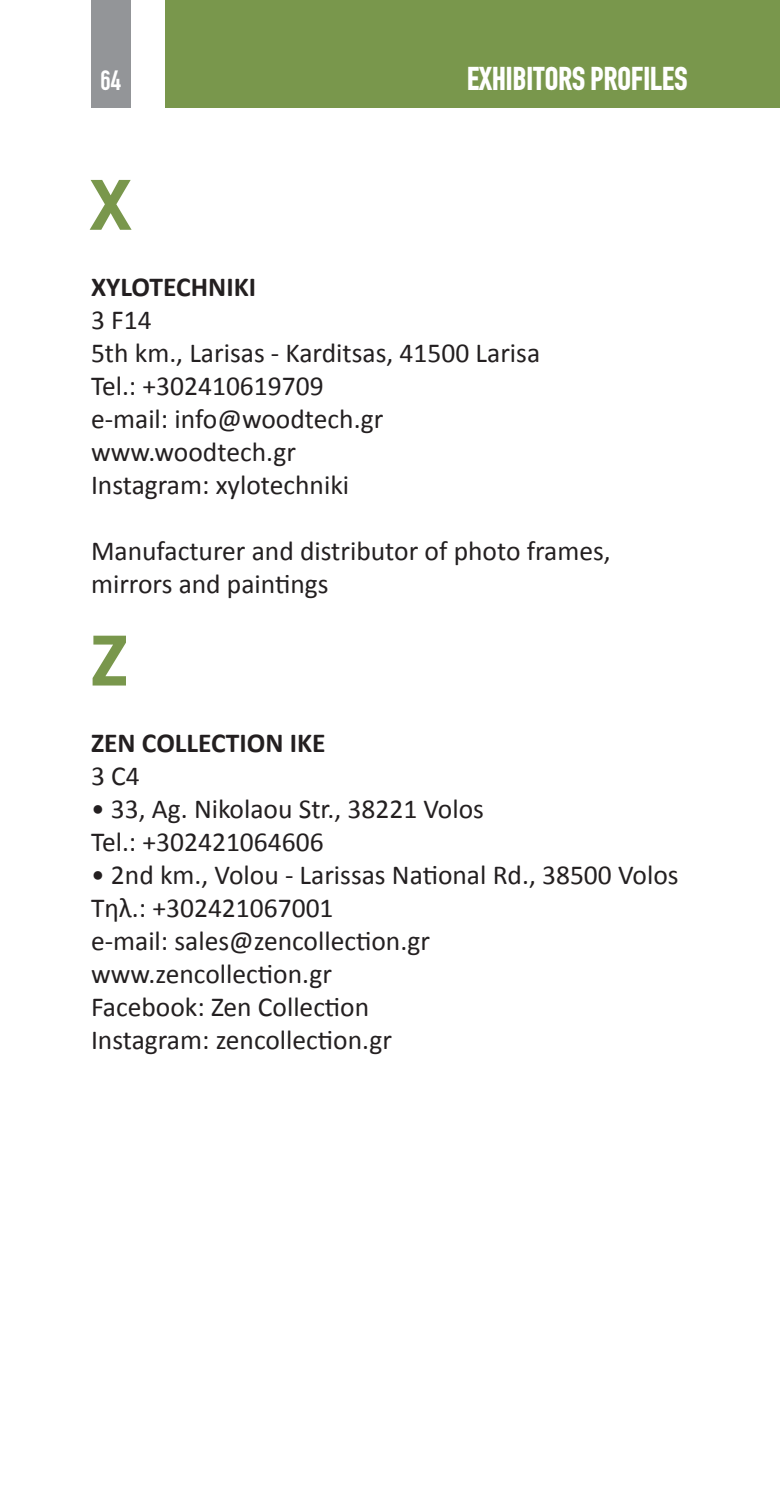
<style>
.page{position:relative;width:780px;height:1489px;background:#fff}
.page>*{position:absolute;margin:0;border:0;box-sizing:border-box;transform-origin:0 0}
.PROTOGRAMMA{font:700 70px "CF Din";color:#79974c}
.t1{font:700 32.5px "CF Din Condensed";color:#fff}
.TEXT{font:27.5px "Calibri";color:#231f20}
.EPONYMIA{font:700 27.5px "Calibri";color:#231f20}
.t2{font:27.5px "CF Din Condensed";color:#fff}
</style>
<div class="page">
<div style="left:91px;top:0;width:40px;height:108px;background:#939598"></div>
<div style="left:165px;top:0;width:615px;height:108px;background:#79974c"></div>
<p class="t2" style="left:100px;top:66px;width:22px">64</p>
<p class="t1" style="left:467px;top:61px;width:222px">EXHIBITORS PROFILES</p>
<p class="PROTOGRAMMA" style="left:91px;top:167px;width:41px">X</p>
<p class="EPONYMIA" style="left:91px;top:269px;width:166px">XYLOTECHNIKI</p>
<p class="TEXT" style="left:91px;top:302px;width:62px">3 F14</p>
<p class="TEXT" style="left:91px;top:335px;width:450px">5th km., Larisas - Karditsas, 41500 Larisa</p>
<p class="TEXT" style="left:91px;top:368px;width:234px">Tel.: +302410619709</p>
<p class="TEXT" style="left:91px;top:401px;width:294px">e-mail: info@woodtech.gr</p>
<p class="TEXT" style="left:91px;top:434px;width:206px">www.woodtech.gr</p>
<p class="TEXT" style="left:91px;top:467px;width:259px">Instagram: xylotechniki</p>
<p class="TEXT" style="left:91px;top:533px;width:521px">Manufacturer and distributor of photo frames,</p>
<p class="TEXT" style="left:91px;top:566px;width:239px">mirrors and paintings</p>
<p class="PROTOGRAMMA" style="left:91px;top:623px;width:38px">Z</p>
<p class="EPONYMIA" style="left:91px;top:725px;width:236px">ZEN COLLECTION IKE</p>
<p class="TEXT" style="left:91px;top:758px;width:50px">3 C4</p>
<p class="TEXT" style="left:91px;top:791px;width:394px">• 33, Ag. Nikolaou Str., 38221 Volos</p>
<p class="TEXT" style="left:91px;top:824px;width:234px">Tel.: +302421064606</p>
<p class="TEXT" style="left:91px;top:857px;width:589px">• 2nd km., Volou - Larissas National Rd., 38500 Volos</p>
<p class="TEXT" style="left:91px;top:890px;width:244px">Τηλ.: +302421067001</p>
<p class="TEXT" style="left:91px;top:923px;width:340px">e-mail: sales@zencollection.gr</p>
<p class="TEXT" style="left:91px;top:956px;width:242px">www.zencollection.gr</p>
<p class="TEXT" style="left:91px;top:989px;width:280px">Facebook: Zen Collection</p>
<p class="TEXT" style="left:91px;top:1022px;width:302px">Instagram: zencollection.gr</p>
</div>
